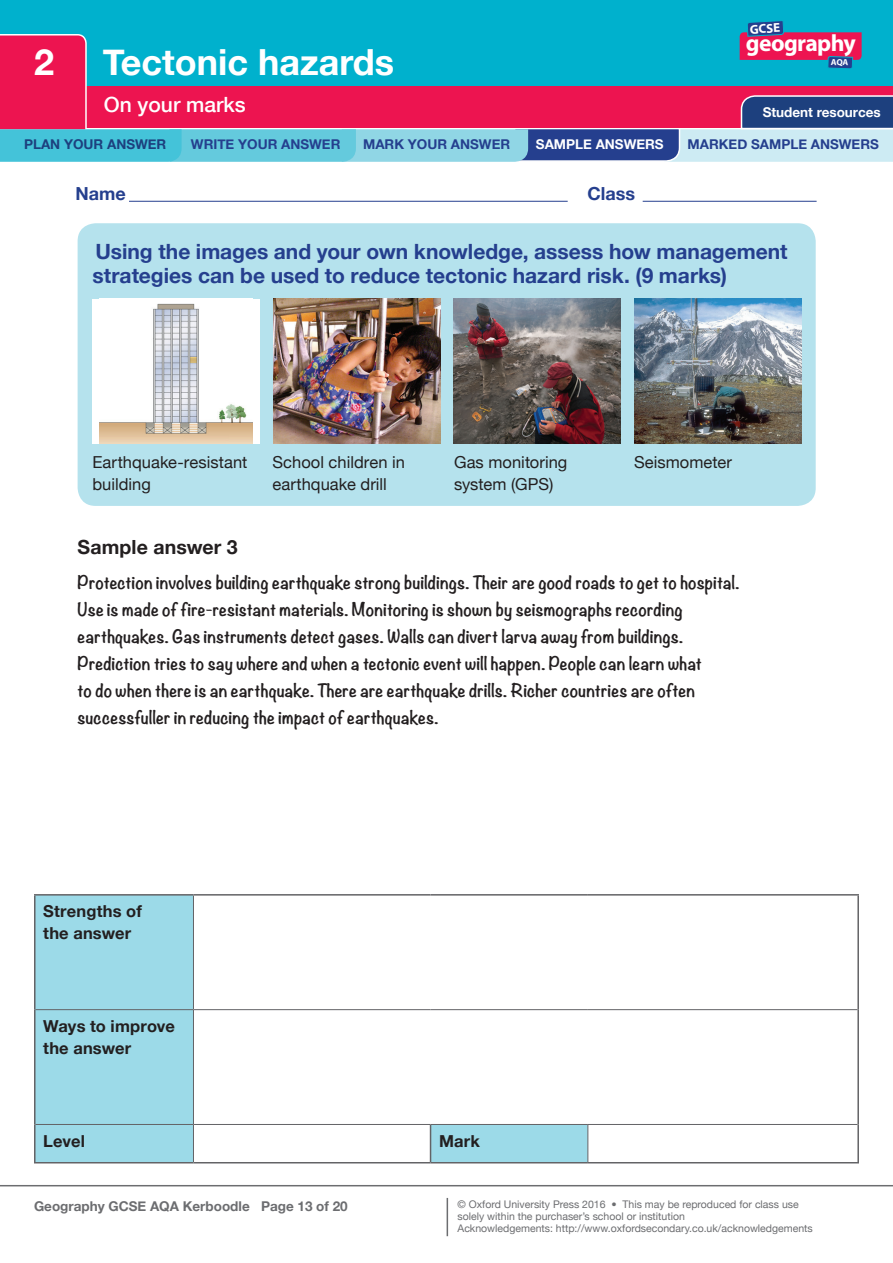
<style>
.page{position:relative;width:893px;height:1263px;background:#fff}
.page>*{position:absolute;margin:0;border:0;box-sizing:border-box;transform-origin:0 0}
.t1{font:700 36px "Helvetica Neue";color:#fff}
.t2{font:700 23.55px "Myriad Pro";letter-spacing:-.025em;color:#fff}
.t3{font:700 21px/24px "Helvetica Neue";color:#253f8e}
.t4{font:500 21px "Helvetica Neue";color:#fff}
.t5{font:700 19.5px "Helvetica Neue";letter-spacing:.005em;color:#231f20}
.t6{font:700 18px "Helvetica Neue";color:#253f8e}
.t7{font:700 16.5px/27px "Noteworthy";letter-spacing:.005em;color:#231f20}
.t8{font:16.5px "Helvetica Neue";letter-spacing:.005em;color:#231f20}
.t9{font:700 16.5px/22.5px "Helvetica Neue";letter-spacing:.01em;color:#231f20}
.t10{font:700 13.5px "Helvetica Neue";color:#253f8e}
.t11{font:700 13.5px "Helvetica Neue";color:#6c6d70}
.t12{font:700 13.5px "Helvetica Neue";color:#fff}
.t13{font:700 13.5px "Helvetica Neue";color:#1d407e}
.t14{font:700 12.9px "Myriad Pro";color:#fff}
.t15{font:10.5px/12px "Helvetica Neue";color:#6c6d70}
</style>
<div class="page">
<hr style="left:0;top:1185px;width:893px;height:1px;background:#6c6d70">
<hr style="left:447px;top:1198px;width:1px;height:38px;background:#6c6d70">
<div style="left:0;top:0;width:893px;height:127px;background:#00b1cd"></div>
<hr style="left:129px;top:201px;width:439px;height:1px;background:#253f8e">
<hr style="left:643px;top:201px;width:174px;height:1px;background:#253f8e">
<div style="left:78px;top:223px;width:738px;height:283px;background:#b5e2ed;border-radius:18px"></div>
<div style="left:36px;top:895px;width:157px;height:267px;background:#9cdae8"></div>
<svg style="left:194px;top:895px;width:663px;height:267px"></svg>
<hr style="left:193px;top:895px;width:1px;height:114px;background:#636366">
<hr style="left:36px;top:1009px;width:157px;height:1px;background:#636366">
<hr style="left:193px;top:1009px;width:238px;height:1px;background:#636366">
<hr style="left:193px;top:1010px;width:1px;height:114px;background:#636366">
<hr style="left:431px;top:1009px;width:157px;height:1px;background:#636366">
<hr style="left:588px;top:1009px;width:269px;height:1px;background:#636366">
<hr style="left:36px;top:1124px;width:157px;height:1px;background:#636366">
<hr style="left:193px;top:1124px;width:238px;height:1px;background:#636366">
<hr style="left:193px;top:1125px;width:1px;height:37px;background:#636366">
<hr style="left:431px;top:1124px;width:157px;height:1px;background:#636366">
<hr style="left:588px;top:1124px;width:269px;height:1px;background:#636366">
<hr style="left:587px;top:1125px;width:1px;height:37px;background:#636366">
<hr style="left:857px;top:895px;width:2px;height:115px;background:#636366">
<hr style="left:857px;top:1010px;width:2px;height:114px;background:#636366">
<hr style="left:34px;top:894px;width:159px;height:1px;background:#636366">
<hr style="left:34px;top:895px;width:2px;height:115px;background:#636366">
<hr style="left:193px;top:894px;width:238px;height:1px;background:#636366">
<hr style="left:431px;top:894px;width:157px;height:1px;background:#636366">
<hr style="left:588px;top:894px;width:271px;height:1px;background:#636366">
<hr style="left:34px;top:1010px;width:2px;height:114px;background:#636366">
<hr style="left:34px;top:1124px;width:2px;height:38px;background:#636366">
<hr style="left:430px;top:1125px;width:1px;height:37px;background:#636366">
<hr style="left:857px;top:1124px;width:2px;height:38px;background:#636366">
<hr style="left:34px;top:1162px;width:159px;height:1px;background:#636366">
<hr style="left:193px;top:1162px;width:238px;height:1px;background:#636366">
<hr style="left:431px;top:1162px;width:157px;height:1px;background:#636366">
<hr style="left:588px;top:1162px;width:271px;height:1px;background:#636366">
<img style="left:273px;top:299px;width:167px;height:144px">
<img style="left:454px;top:299px;width:167px;height:144px">
<img style="left:634px;top:299px;width:167px;height:144px">
<div style="left:92px;top:299px;width:168px;height:144px;background:#fff"></div>
<img style="left:99px;top:303px;width:154px;height:140px">
<svg style="left:0;top:21px;width:893px;height:141px"></svg>
<h1 class="t1" style="left:34px;top:40px;width:22px">2</h1>
<h1 class="t1" style="left:103px;top:40px;width:293px">Tectonic hazards</h1>
<p class="t4" style="left:104px;top:92px;width:144px">On your marks</p>
<p class="t14" style="left:749px;top:21px;width:32px;rotate:-3deg">GCSE</p>
<h2 class="t2" style="left:746px;top:28px;width:112px">geography</h2>
<p class="t12" style="left:763px;top:104px;width:120px">Student resources</p>
<p class="t13" style="left:24px;top:136px;width:144px">PLAN YOUR ANSWER</p>
<p class="t10" style="left:191px;top:136px;width:151px">WRITE YOUR ANSWER</p>
<p class="t10" style="left:363px;top:136px;width:149px">MARK YOUR ANSWER</p>
<p class="t12" style="left:536px;top:136px;width:129px">SAMPLE ANSWERS</p>
<p class="t10" style="left:688px;top:136px;width:193px">MARKED SAMPLE ANSWERS</p>
<p class="t6" style="left:75px;top:183px;width:52px">Name</p>
<p class="t6" style="left:587px;top:183px;width:49px">Class</p>
<p class="t3" style="left:92px;top:239px;width:697px">Using the images and your own knowledge, assess how management strategies can be used to reduce tectonic hazard risk. (9 marks)</p>
<p class="t8" style="left:92px;top:452px;width:156px">Earthquake-resistant</p>
<p class="t8" style="left:272px;top:452px;width:134px">School children in</p>
<p class="t8" style="left:454px;top:452px;width:115px">Gas monitoring</p>
<p class="t8" style="left:634px;top:452px;width:99px">Seismometer</p>
<p class="t8" style="left:92px;top:474px;width:60px">building</p>
<p class="t8" style="left:272px;top:474px;width:116px">earthquake drill</p>
<p class="t8" style="left:454px;top:474px;width:101px">system (GPS)</p>
<p class="t5" style="left:78px;top:535px;width:162px">Sample answer 3</p>
<p class="t7" style="left:78px;top:569px;width:663px">Protection involves building earthquake strong buildings. Their are good roads to get to hospital.<br>Use is made of fire-resistant materials. Monitoring is shown by seismographs recording earthquakes. Gas instruments detect gases. Walls can divert larva away from buildings.<br>Prediction tries to say where and when a tectonic event will happen. People can learn what<br>to do when there is an earthquake. There are earthquake drills. Richer countries are often successfuller in reducing the impact of earthquakes.</p>
<p class="t9" style="left:43px;top:899px;width:100px">Strengths of the answer</p>
<p class="t9" style="left:43px;top:1014px;width:133px">Ways to improve the answer</p>
<p class="t9" style="left:43px;top:1129px;width:43px">Level</p>
<p class="t9" style="left:439px;top:1129px;width:42px">Mark</p>
<p class="t11" style="left:34px;top:1198px;width:315px">Geography GCSE AQA Kerboodle Page 13 of 20</p>
<p class="t15" style="left:458px;top:1198px;width:357px">© Oxford University Press 2016 • This may be reproduced for class use solely within the purchaser’s school or institution<br>Acknowledgements: http://www.oxfordsecondary.co.uk/acknowledgements</p>
</div>
